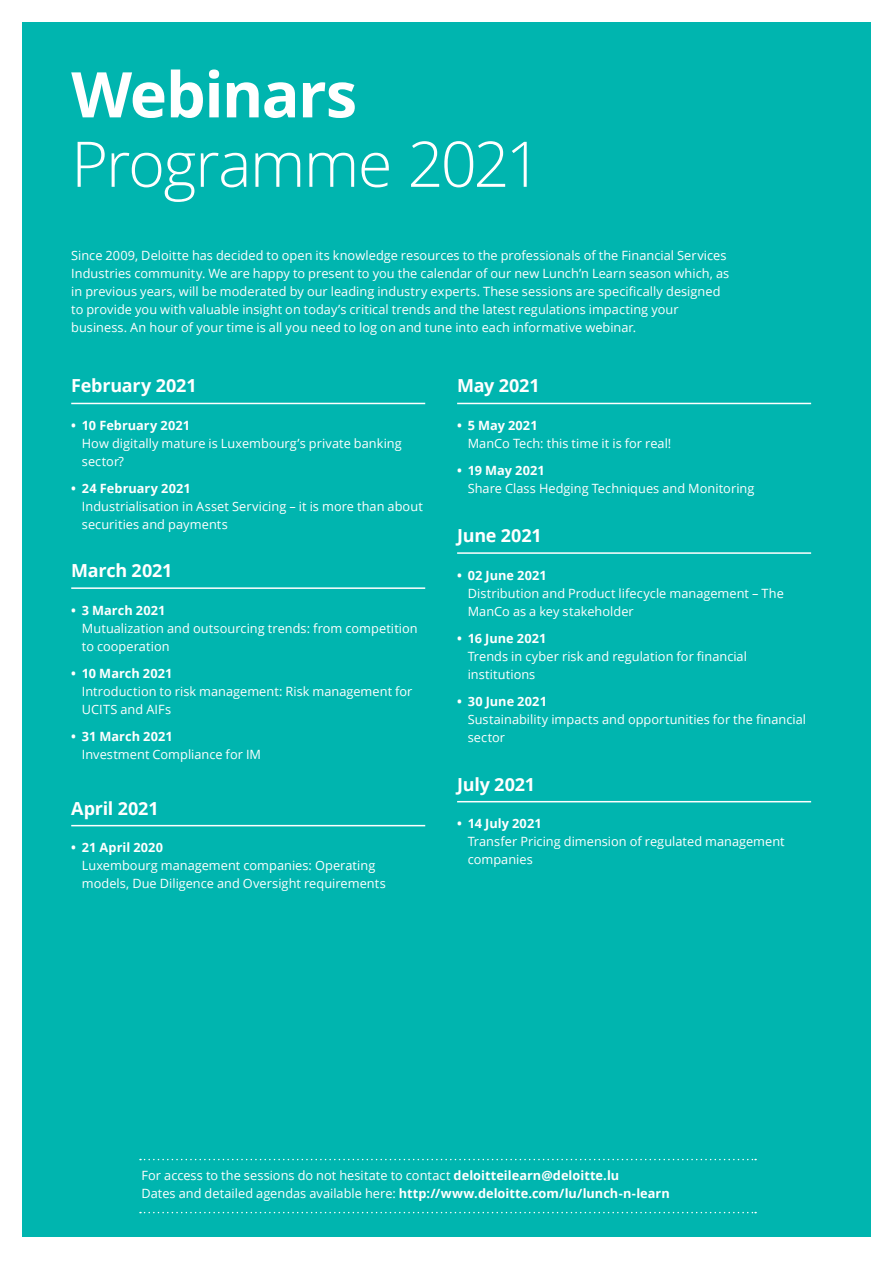
<style>
.page{position:relative;width:893px;height:1263px;background:#fff}
.page>*{position:absolute;margin:0;border:0;box-sizing:border-box;transform-origin:0 0}
.t1{font:300 63px "Open Sans";letter-spacing:-.025em;color:#fff}
.t2{font:700 63px "Open Sans";letter-spacing:-.025em;color:#fff}
.t3{font:700 18px "Open Sans";letter-spacing:-.01em;color:#fff}
.t4{font:12.75px/18px "Open Sans";letter-spacing:.005em;color:#fff}
.t5{font:700 12.75px "Open Sans";letter-spacing:.005em;color:#fff}
.s1{font-weight:700}
</style>
<div class="page">
<div style="left:22px;top:22px;width:849px;height:1215px;background:#00b5af"></div>
<hr style="left:457px;top:403px;width:354px;height:1px;background:#fff">
<hr style="left:71px;top:403px;width:354px;height:1px;background:#fff">
<hr style="left:457px;top:552px;width:354px;height:2px;background:#fff">
<hr style="left:71px;top:587px;width:354px;height:2px;background:#fff">
<hr style="left:457px;top:801px;width:354px;height:1px;background:#fff">
<hr style="left:71px;top:825px;width:354px;height:1px;background:#fff">
<svg style="left:140px;top:1212px;width:616px;height:1px"></svg>
<svg style="left:140px;top:1159px;width:616px;height:1px"></svg>
<h1 class="t2" style="left:71px;top:50px;width:287px">Webinars</h1>
<h1 class="t1" style="left:71px;top:121px;width:472px">Programme 2021</h1>
<p class="t4" style="left:71px;top:246px;width:659px">Since 2009, Deloitte has decided to open its knowledge resources to the professionals of the Financial Services Industries community. We are happy to present to you the calendar of our new Lunch’n Learn season which, as in previous years, will be moderated by our leading industry experts. These sessions are specifically designed to provide you with valuable insight on today’s critical trends and the latest regulations impacting your business. An hour of your time is all you need to log on and tune into each informative webinar.</p>
<h2 class="t3" style="left:71px;top:373px;width:127px">February 2021</h2>
<p class="t5" style="left:71px;top:416px;width:120px">• 10 February 2021</p>
<p class="t4" style="left:82px;top:434px;width:321px">How digitally mature is Luxembourg’s private banking sector?</p>
<p class="t5" style="left:71px;top:479px;width:121px">• 24 February 2021</p>
<p class="t4" style="left:82px;top:497px;width:343px">Industrialisation in Asset Servicing – it is more than about securities and payments</p>
<h2 class="t3" style="left:71px;top:558px;width:103px">March 2021</h2>
<p class="t5" style="left:71px;top:601px;width:96px">• 3 March 2021</p>
<p class="t4" style="left:82px;top:619px;width:337px">Mutualization and outsourcing trends: from competition to cooperation</p>
<p class="t5" style="left:71px;top:664px;width:103px">• 10 March 2021</p>
<p class="t4" style="left:82px;top:682px;width:332px">Introduction to risk management: Risk management for<br>UCITS and AIFs</p>
<p class="t5" style="left:71px;top:727px;width:103px">• 31 March 2021</p>
<p class="t4" style="left:82px;top:745px;width:181px">Investment Compliance for IM</p>
<h2 class="t3" style="left:71px;top:795px;width:89px">April 2021</h2>
<p class="t5" style="left:71px;top:838px;width:93px">• 21 April 2020</p>
<p class="t4" style="left:82px;top:856px;width:305px">Luxembourg management companies: Operating models, Due Diligence and Oversight requirements</p>
<h2 class="t3" style="left:457px;top:373px;width:84px">May 2021</h2>
<p class="t5" style="left:457px;top:416px;width:82px">• 5 May 2021</p>
<p class="t4" style="left:468px;top:434px;width:205px">ManCo Tech: this time it is for real!</p>
<p class="t5" style="left:457px;top:461px;width:89px">• 19 May 2021</p>
<p class="t4" style="left:468px;top:479px;width:288px">Share Class Hedging Techniques and Monitoring</p>
<h2 class="t3" style="left:457px;top:523px;width:86px">June 2021</h2>
<p class="t5" style="left:457px;top:566px;width:91px">• 02 June 2021</p>
<p class="t4" style="left:468px;top:584px;width:318px">Distribution and Product lifecycle management – The<br>ManCo as a key stakeholder</p>
<p class="t5" style="left:457px;top:629px;width:91px">• 16 June 2021</p>
<p class="t4" style="left:468px;top:647px;width:281px">Trends in cyber risk and regulation for financial institutions</p>
<p class="t5" style="left:457px;top:692px;width:91px">• 30 June 2021</p>
<p class="t4" style="left:468px;top:710px;width:340px">Sustainability impacts and opportunities for the financial sector</p>
<h2 class="t3" style="left:457px;top:771px;width:80px">July 2021</h2>
<p class="t5" style="left:457px;top:814px;width:86px">• 14 July 2021</p>
<p class="t4" style="left:468px;top:832px;width:318px">Transfer Pricing dimension of regulated management companies</p>
<p class="t4" style="left:141px;top:1166px;width:530px">For access to the sessions do not hesitate to contact <span class="s1">deloitteilearn@deloitte.lu<br></span>Dates and detailed agendas available here: <span class="s1">http://www.deloitte.com/lu/lunch-n-learn</span></p>
</div>
